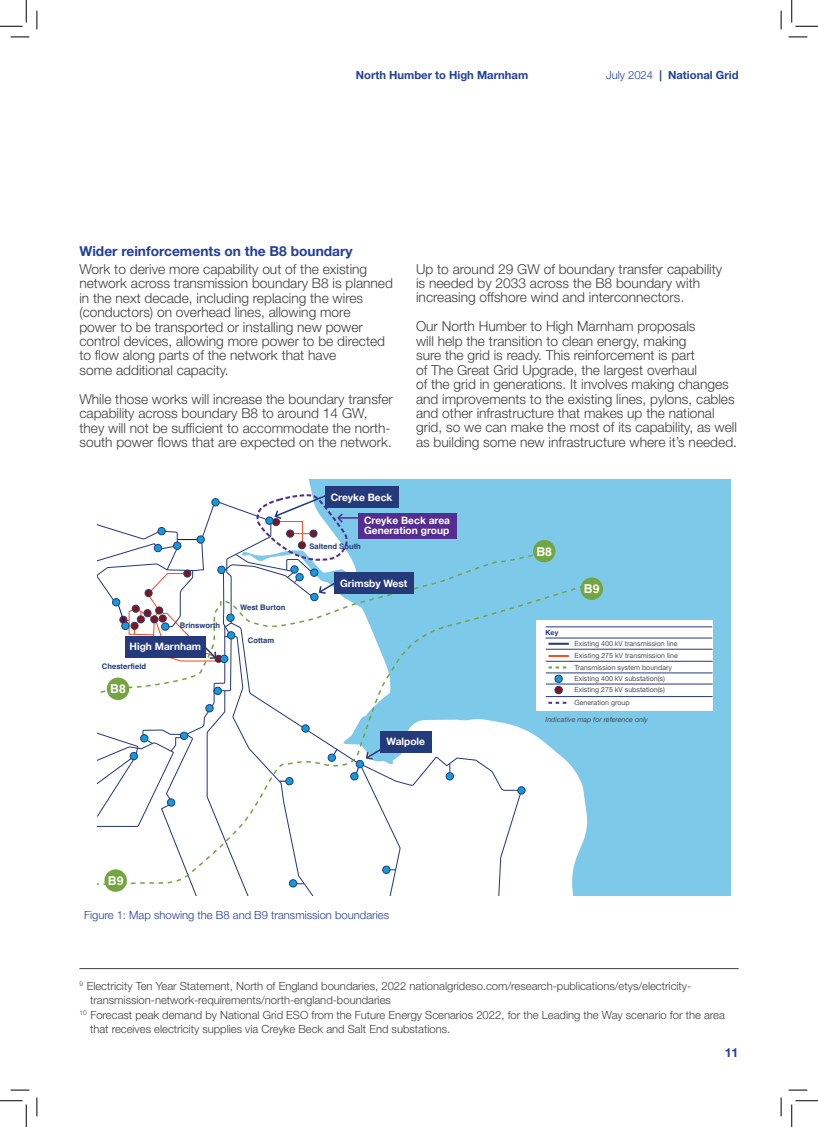
<style>
.page{position:relative;width:818px;height:1127px;background:#fff}
.page>*{position:absolute;margin:0;border:0;box-sizing:border-box;transform-origin:0 0}
.Body_copy_Light_-_11pt{font:300 13.75px/14.4px "Helvetica Neue LT Std";color:#3e3e3f}
.Header_1_-_11_11_55_Blue{font:700 13.75px "Helvetica Neue LT Std";color:#223f99}
.t1{font:700 12.5px "Helvetica Neue LT Std";color:#223f99}
.t2{font:700 12.25px "Helvetica";color:#fff}
.Body_copy_Light_-_11pt-2{font:300 11.25px/14.4px "Helvetica Neue LT Std";color:#3e3e3f}
.Diagram_text___9pt_blue{font:300 11.25px "Helvetica Neue LT Std";color:#223f99}
.t3{font:700 11.25px "Helvetica Neue LT Std";color:#223f99}
.t4{font:700 10.25px/10.2px "Helvetica Neue";color:#fff}
.t5{font:700 7.62px "Helvetica";color:#253a7b}
.t6{font:7px "Helvetica Neue";color:#4d5056}
.t7{font:italic 7px "Helvetica Neue";color:#4d5056}
.t8{font:700 7px "Helvetica Neue";color:#253a7b}
.s1{font-weight:300}
</style>
<div class="page">
<div style="left:97px;top:479px;width:633px;height:416px;background:#7cc9ea"></div>
<svg style="left:97px;top:479px;width:476px;height:416px"></svg>
<svg style="left:347px;top:501px;width:176px;height:394px"></svg>
<div style="left:325px;top:486px;width:73px;height:22px;background:#253a7b"></div>
<svg style="left:347px;top:552px;width:192px;height:29px"></svg>
<div style="left:533px;top:540px;width:22px;height:22px;background:#75a542;border-radius:50%"></div>
<svg style="left:347px;top:581px;width:246px;height:305px"></svg>
<div style="left:580px;top:577px;width:23px;height:23px;background:#75a542;border-radius:50%"></div>
<div style="left:536px;top:619px;width:176px;height:91px;background:#fff"></div>
<hr style="left:545px;top:626px;width:167px;height:1px;background:#253a7b">
<hr style="left:545px;top:637px;width:167px;height:1px;background:#253a7b">
<hr style="left:546px;top:648px;width:166px;height:1px;background:#253a7b">
<hr style="left:546px;top:661px;width:166px;height:1px;background:#253a7b">
<hr style="left:548px;top:642px;width:21px;height:2px;background:#253a7b">
<div style="left:555px;top:675px;width:7px;height:7px;background:#119dd9;border-radius:50%"></div>
<div style="left:555px;top:674px;width:7px;height:8px;border:1px solid #253a7b;border-radius:50%"></div>
<hr style="left:546px;top:672px;width:166px;height:1px;background:#253a7b">
<svg style="left:548px;top:666px;width:19px;height:2px"></svg>
<hr style="left:546px;top:696px;width:166px;height:1px;background:#253a7b">
<svg style="left:548px;top:701px;width:19px;height:2px"></svg>
<hr style="left:548px;top:654px;width:21px;height:3px;background:#f05127">
<hr style="left:546px;top:683px;width:166px;height:1px;background:#253a7b">
<hr style="left:338px;top:517px;width:39px;height:1px;background:#532d8f">
<div style="left:334px;top:572px;width:80px;height:22px;background:#253a7b"></div>
<svg style="left:97px;top:492px;width:250px;height:403px;background:#eef1f4"></svg>
<div style="left:380px;top:731px;width:52px;height:21px;background:#253a7b"></div>
<svg style="left:355px;top:746px;width:46px;height:149px;background:#e8eef4"></svg>
<div style="left:555px;top:686px;width:7px;height:7px;background:#831517;border-radius:50%"></div>
<div style="left:555px;top:686px;width:7px;height:7px;border:1px solid #253a7b;border-radius:50%"></div>
<div style="left:358px;top:512px;width:99px;height:26px;background:#532d8f"></div>
<hr style="left:79px;top:968px;width:659px;height:1px;background:#3e3e3f">
<svg style="left:11px;top:36px;width:18px;height:2px"></svg>
<svg style="left:788px;top:36px;width:19px;height:2px"></svg>
<svg style="left:11px;top:1089px;width:18px;height:1px"></svg>
<svg style="left:788px;top:1089px;width:19px;height:1px"></svg>
<svg style="left:36px;top:11px;width:2px;height:18px"></svg>
<svg style="left:36px;top:1097px;width:2px;height:18px"></svg>
<svg style="left:780px;top:11px;width:2px;height:18px"></svg>
<svg style="left:780px;top:1097px;width:2px;height:18px"></svg>
<svg style="left:0;top:0;width:27px;height:27px"></svg>
<svg style="left:0;top:1100px;width:27px;height:26px"></svg>
<svg style="left:791px;top:0;width:27px;height:27px"></svg>
<svg style="left:791px;top:1100px;width:27px;height:26px"></svg>
<p class="t3" style="left:356px;top:68px;width:174px">North Humber to High Marnham</p>
<p class="t3" style="left:606px;top:68px;width:134px"><span class="s1">July 2024</span> | National Grid</p>
<p class="Header_1_-_11_11_55_Blue" style="left:79px;top:242px;width:275px">Wider reinforcements on the B8 boundary</p>
<p class="Body_copy_Light_-_11pt" style="left:79px;top:261px;width:315px">Work to derive more capability out of the existing network across transmission boundary B8 is planned in the next decade, including replacing the wires (conductors) on overhead lines, allowing more<br>power to be transported or installing new power control devices, allowing more power to be directed to flow along parts of the network that have<br>some additional capacity.</p>
<p class="Body_copy_Light_-_11pt" style="left:79px;top:391px;width:315px">While those works will increase the boundary transfer capability across boundary B8 to around 14 GW, they will not be sufficient to accommodate the north&shy;south power flows that are expected on the network.</p>
<p class="t4" style="left:331px;top:492px;width:63px">Creyke Beck</p>
<p class="Body_copy_Light_-_11pt" style="left:416px;top:261px;width:308px">Up to around 29 GW of boundary transfer capability is needed by 2033 across the B8 boundary with increasing offshore wind and interconnectors.</p>
<p class="Body_copy_Light_-_11pt" style="left:416px;top:319px;width:322px">Our North Humber to High Marnham proposals<br>will help the transition to clean energy, making<br>sure the grid is ready. This reinforcement is part<br>of The Great Grid Upgrade, the largest overhaul<br>of the grid in generations. It involves making changes and improvements to the existing lines, pylons, cables and other infrastructure that makes up the national grid, so we can make the most of its capability, as well as building some new infrastructure where it’s needed.</p>
<p class="t4" style="left:364px;top:515px;width:87px">Creyke Beck area<br>Generation group</p>
<p class="t5" style="left:309px;top:542px;width:53px">Saltend South</p>
<p class="t5" style="left:180px;top:620px;width:42px">Brinsworth</p>
<p class="t4" style="left:129px;top:641px;width:73px">High Marnham</p>
<p class="t5" style="left:102px;top:661px;width:46px">Chesterfield</p>
<p class="t2" style="left:110px;top:681px;width:17px">B8</p>
<p class="t5" style="left:240px;top:602px;width:47px">West Burton</p>
<p class="t5" style="left:248px;top:635px;width:28px">Cottam</p>
<p class="t2" style="left:108px;top:872px;width:17px">B9</p>
<p class="t4" style="left:340px;top:578px;width:69px">Grimsby West</p>
<p class="t4" style="left:386px;top:736px;width:40px">Walpole</p>
<p class="Diagram_text___9pt_blue" style="left:84px;top:907px;width:307px">Figure 1: Map showing the B8 and B9 transmission boundaries</p>
<p class="t2" style="left:536px;top:543px;width:17px">B8</p>
<p class="t8" style="left:545px;top:626px;width:14px">Key</p>
<p class="t2" style="left:584px;top:581px;width:17px">B9</p>
<p class="t6" style="left:574px;top:638px;width:105px">Existing 400 kV transmission line</p>
<p class="t6" style="left:574px;top:673px;width:92px">Existing 400 kV substation(s)</p>
<p class="t7" style="left:545px;top:714px;width:104px">Indicative map for reference only</p>
<p class="t6" style="left:575px;top:650px;width:105px">Existing 275 kV transmission line</p>
<p class="t6" style="left:574px;top:662px;width:99px">Transmission system boundary</p>
<p class="t6" style="left:574px;top:697px;width:57px">Generation group</p>
<p class="t6" style="left:574px;top:684px;width:92px">Existing 275 kV substation(s)</p>
<p class="Body_copy_Light_-_11pt-2" style="left:90px;top:978px;width:603px;text-indent:-11px"><sup>9</sup> Electricity Ten Year Statement, North of England boundaries, 2022 nationalgrideso.com/research-publications/etys/electricity&shy;transmission-network-requirements/north-england-boundaries</p>
<p class="Body_copy_Light_-_11pt-2" style="left:90px;top:1007px;width:636px;text-indent:-11px"><sup>10</sup> Forecast peak demand by National Grid ESO from the Future Energy Scenarios 2022, for the Leading the Way scenario for the area that receives electricity supplies via Creyke Beck and Salt End substations.</p>
<p class="t1" style="left:725px;top:1044px;width:15px">11</p>
</div>
